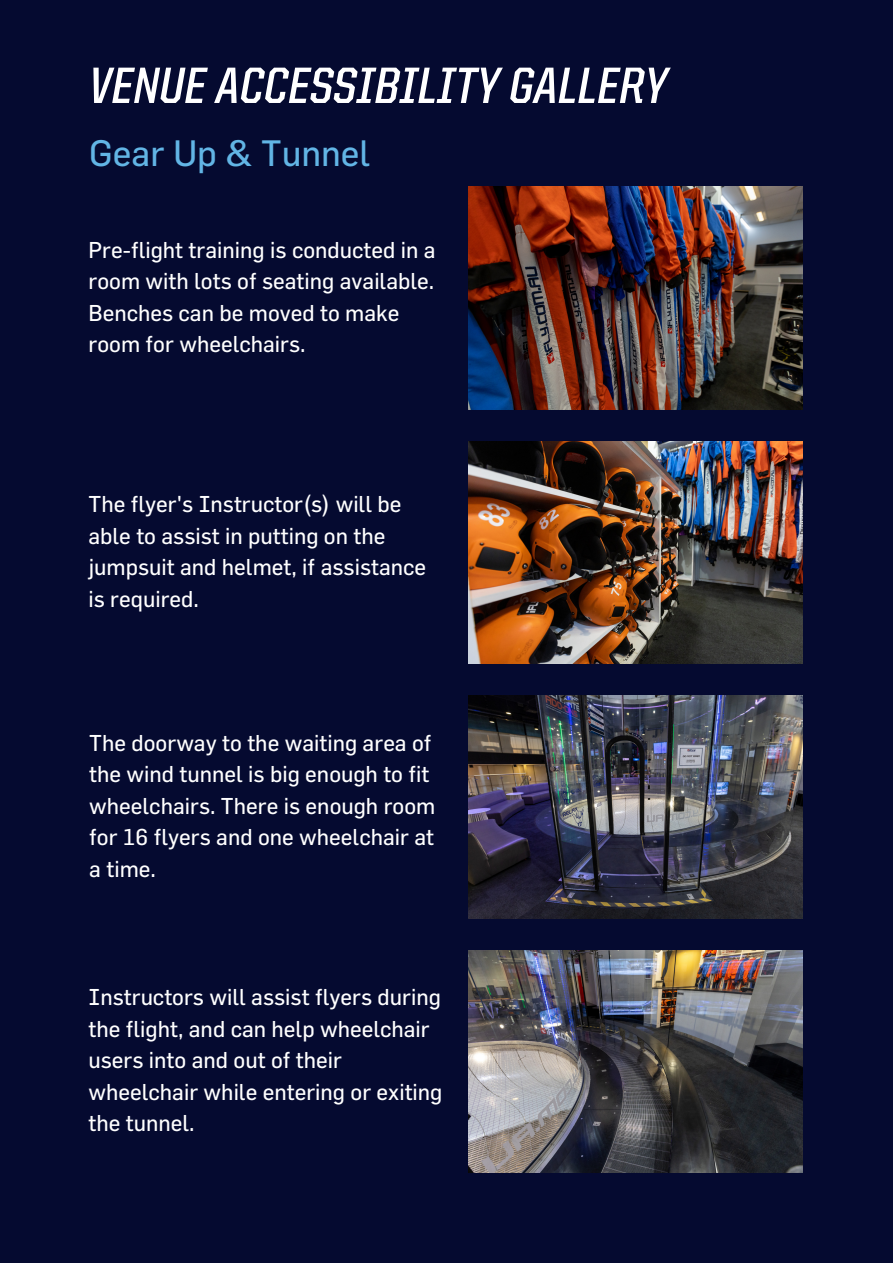
<style>
.page{position:relative;width:893px;height:1264px;background:#fff}
.page>*{position:absolute;margin:0;border:0;box-sizing:border-box;transform-origin:0 0}
.t1{font:700 51.15px "United Italic Semi Cond";color:#fff}
.t2{font:36px "Flama";color:#62b5e5}
.t3{font:22.5px/31.5px "Flama";color:#fff}
</style>
<div class="page">
<div style="left:0;top:0;width:892px;height:1262px;background:#050a30"></div>
<img style="left:469px;top:187px;width:333px;height:222px">
<img style="left:469px;top:441px;width:333px;height:223px">
<img style="left:469px;top:950px;width:333px;height:222px">
<img style="left:469px;top:695px;width:333px;height:223px">
<p class="t1" style="left:89px;top:64px;width:580px">VENUE ACCESSIBILITY GALLERY</p>
<p class="t2" style="left:89px;top:131px;width:282px">Gear Up &amp; Tunnel</p>
<p class="t3" style="left:88px;top:234px;width:348px">Pre-flight training is conducted in a</p>
<p class="t3" style="left:88px;top:265px;width:347px">room with lots of seating available.<br>Benches can be moved to make room for wheelchairs.</p>
<p class="t3" style="left:88px;top:488px;width:339px">The flyer's Instructor(s) will be able to assist in putting on the jumpsuit and helmet, if assistance is required.</p>
<p class="t3" style="left:89px;top:726px;width:347px">The doorway to the waiting area of the wind tunnel is big enough to fit wheelchairs. There is enough room for 16 flyers and one wheelchair at a time.</p>
<p class="t3" style="left:88px;top:981px;width:355px">Instructors will assist flyers during the flight, and can help wheelchair users into and out of their wheelchair while entering or exiting the tunnel.</p>
</div>
